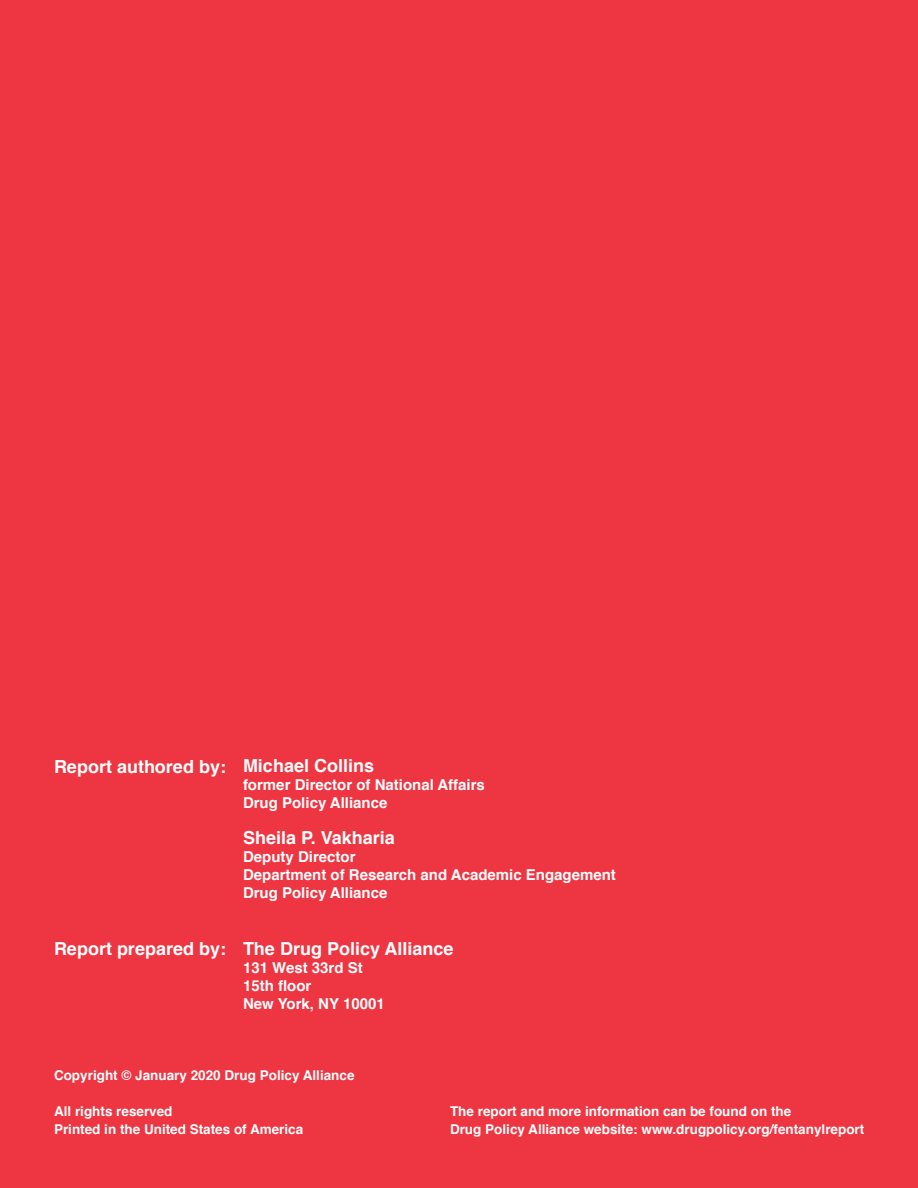
<style>
.page{position:relative;width:918px;height:1188px;background:#ee3642}
.page>*{position:absolute;margin:0;border:0;box-sizing:border-box;transform-origin:0 0}
.white_call_out{font:700 18px "Helvetica";color:#fff}
.white_call_out-2{font:700 15px/18px "Helvetica";color:#fff}
.white_call_out-3{font:700 13.5px/18px "Helvetica";color:#fff}
</style>
<div class="page">
<p class="white_call_out" style="left:54px;top:752px;width:174px">Report authored by:</p>
<p class="white_call_out" style="left:54px;top:935px;width:174px">Report prepared by:</p>
<p class="white_call_out" style="left:243px;top:751px;width:133px">Michael Collins</p>
<p class="white_call_out-2" style="left:243px;top:776px;width:243px">former Director of National Affairs<br>Drug Policy Alliance</p>
<p class="white_call_out" style="left:243px;top:823px;width:153px">Sheila P. Vakharia</p>
<p class="white_call_out-2" style="left:243px;top:848px;width:374px">Deputy Director<br>Department of Research and Academic Engagement<br>Drug Policy Alliance</p>
<p class="white_call_out" style="left:243px;top:935px;width:212px">The Drug Policy Alliance</p>
<p class="white_call_out-2" style="left:243px;top:959px;width:121px">131 West 33rd St<br>15th floor</p>
<p class="white_call_out-2" style="left:243px;top:995px;width:143px">New York, NY 10001</p>
<p class="white_call_out-3" style="left:54px;top:1066px;width:302px">Copyright © January 2020 Drug Policy Alliance</p>
<p class="white_call_out-3" style="left:54px;top:1102px;width:120px">All rights reserved</p>
<p class="white_call_out-3" style="left:54px;top:1120px;width:251px">Printed in the United States of America</p>
<p class="white_call_out-3" style="left:450px;top:1102px;width:416px">The report and more information can be found on the<br>Drug Policy Alliance website: www.drugpolicy.org/fentanylreport</p>
</div>
